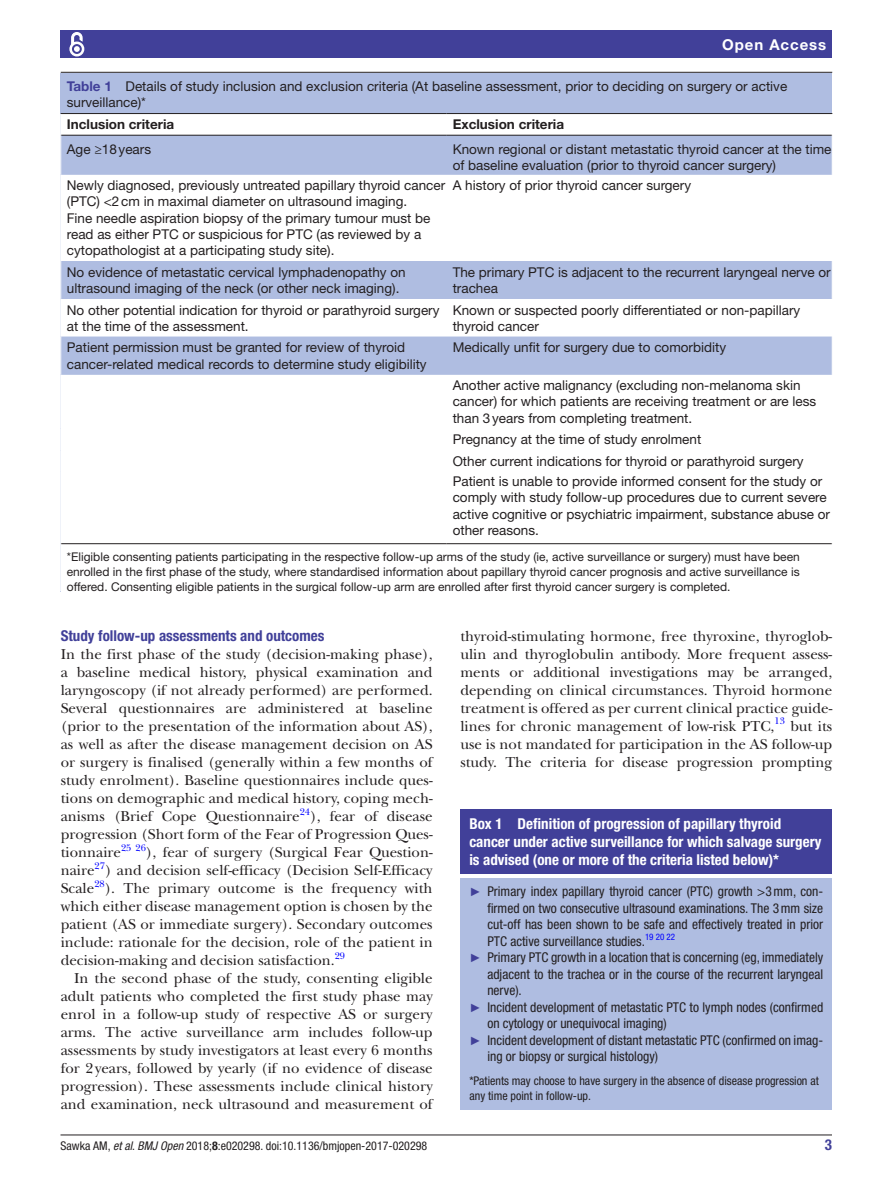
<style>
.page{position:relative;width:893px;height:1191px;background:#fff}
.page>*{position:absolute;margin:0;border:0;box-sizing:border-box;transform-origin:0 0}
.t1{font:15px/18px "New Baskerville";color:#231f20;text-align:justify}
.t2{font:700 condensed 15px/18px "Helvetica Neue LT Std";color:#fff}
.t3{font:700 condensed 15px "Helvetica Neue LT Std";color:#414099}
.t4{font:700 15px "Helvetica Neue LT Std";letter-spacing:.065em;color:#fff}
.t5{font:13.5px/16.2px "Helvetica Neue LT Std";color:#231f20}
.t6{font:condensed 13.5px "Helvetica Neue LT Std";color:#231f20}
.t7{font:700 13.5px "Helvetica Neue LT Std";color:#231f20}
.t8{font:12px/15px "Helvetica Neue LT Std";color:#231f20;text-align:justify}
.t9{font:condensed 12px/15px "Helvetica Neue LT Std";color:#231f20}
.t10{font:9.9px "New Baskerville";color:#00f}
.s1{font-weight:700;color:#414099}
.s2{font-family:"Arial";font-stretch:normal;font-size:12px;color:#414099}
.s3{font-style:italic}
.s4{font-weight:700}
</style>
<div class="page">
<hr style="left:61px;top:1134px;width:771px;height:1px;background:#231f20">
<div style="left:61px;top:31px;width:771px;height:27px;background:#414099"></div>
<svg style="left:69px;top:32px;width:16px;height:25px"></svg>
<div style="left:61px;top:73px;width:771px;height:518px;background:#afbde1"></div>
<hr style="left:61px;top:72px;width:771px;height:1px;background:#231f20">
<div style="left:61px;top:114px;width:771px;height:476px;background:#fff"></div>
<svg style="left:61px;top:136px;width:771px;height:238px;fill:#fff"></svg>
<hr style="left:61px;top:113px;width:386px;height:1px;background:#231f20">
<hr style="left:61px;top:135px;width:386px;height:1px;background:#231f20">
<hr style="left:447px;top:113px;width:385px;height:1px;background:#231f20">
<hr style="left:447px;top:135px;width:385px;height:1px;background:#231f20">
<hr style="left:61px;top:543px;width:386px;height:1px;background:#231f20">
<hr style="left:447px;top:543px;width:385px;height:1px;background:#231f20">
<svg style="left:60px;top:114px;width:1px;height:21px"></svg>
<svg style="left:60px;top:428px;width:1px;height:44px"></svg>
<hr style="left:61px;top:590px;width:771px;height:2px;background:#fff">
<div style="left:460px;top:809px;width:372px;height:64px;background:#414099"></div>
<div style="left:460px;top:877px;width:372px;height:232px;background:#afbde1"></div>
<p class="t4" style="left:722px;top:35px;width:106px">Open Access</p>
<p class="t5" style="left:67px;top:77px;width:722px"><span class="s1">Table 1</span> Details of study inclusion and exclusion criteria (At baseline assessment, prior to deciding on surgery or active surveillance)*</p>
<p class="t7" style="left:67px;top:116px;width:109px">Inclusion criteria</p>
<p class="t7" style="left:453px;top:116px;width:113px">Exclusion criteria</p>
<p class="t5" style="left:67px;top:141px;width:86px">Age ≥18years</p>
<p class="t5" style="left:453px;top:141px;width:380px">Known regional or distant metastatic thyroid cancer at the time of baseline evaluation (prior to thyroid cancer surgery)</p>
<p class="t5" style="left:67px;top:177px;width:380px">Newly diagnosed, previously untreated papillary thyroid cancer (PTC) &lt;2cm in maximal diameter on ultrasound imaging.<br>Fine needle aspiration biopsy of the primary tumour must be read as either PTC or suspicious for PTC (as reviewed by a cytopathologist at a participating study site).</p>
<p class="t5" style="left:453px;top:177px;width:240px">A history of prior thyroid cancer surgery</p>
<p class="t5" style="left:67px;top:263px;width:340px">No evidence of metastatic cervical lymphadenopathy on ultrasound imaging of the neck (or other neck imaging).</p>
<p class="t5" style="left:453px;top:263px;width:380px">The primary PTC is adjacent to the recurrent laryngeal nerve or trachea</p>
<p class="t5" style="left:67px;top:301px;width:374px">No other potential indication for thyroid or parathyroid surgery at the time of the assessment.</p>
<p class="t5" style="left:453px;top:301px;width:349px">Known or suspected poorly differentiated or non-papillary thyroid cancer</p>
<p class="t5" style="left:67px;top:339px;width:361px">Patient permission must be granted for review of thyroid cancer-related medical records to determine study eligibility</p>
<p class="t5" style="left:453px;top:339px;width:275px">Medically unfit for surgery due to comorbidity</p>
<p class="t5" style="left:453px;top:377px;width:365px">Another active malignancy (excluding non-melanoma skin cancer) for which patients are receiving treatment or are less than 3years from completing treatment.</p>
<p class="t5" style="left:453px;top:428px;width:352px;line-height:21.6px">Pregnancy at the time of study enrolment<br>Other current indications for thyroid or parathyroid surgery</p>
<p class="t5" style="left:453px;top:473px;width:379px">Patient is unable to provide informed consent for the study or comply with study follow-up procedures due to current severe active cognitive or psychiatric impairment, substance abuse or other reasons.</p>
<p class="t8" style="left:67px;top:549px;width:734px">*Eligible consenting patients participating in the respective follow-up arms of the study (ie, active surveillance or surgery) must have been enrolled in the first phase of the study, where standardised information about papillary thyroid cancer prognosis and active surveillance is offered. Consenting eligible patients in the surgical follow-up arm are enrolled after first thyroid cancer surgery is completed.</p>
<p class="t3" style="left:61px;top:627px;width:265px">Study follow-up assessments and outcomes</p>
<p class="t1" style="left:61px;top:645px;width:373px">In the first phase of the study (decision-making phase), a baseline medical history, physical examination and laryngoscopy (if not already performed) are performed.<br>Several questionnaires are administered at baseline (prior to the presentation of the information about AS), as well as after the disease management decision on AS or surgery is finalised (generally within a few months of study enrolment). Baseline questionnaires include ques&shy;tions on demographic and medical history, coping mech&shy;anisms (Brief Cope Questionnaire<sup>24</sup>), fear of disease progression (Short form of the Fear of Progression Ques&shy;tionnaire</p>
<p class="t10" style="left:121px;top:841px;width:26px">25 26</p>
<p class="t1" style="left:146px;top:843px;width:288px">), fear of surgery (Surgical Fear Question-</p>
<p class="t10" style="left:95px;top:859px;width:12px">27</p>
<p class="t1" style="left:105px;top:861px;width:329px">) and decision self-efficacy (Decision Self-Efficacy</p>
<p class="t1" style="left:61px;top:861px;width:35px">naire</p>
<p class="t1" style="left:61px;top:879px;width:35px">Scale</p>
<p class="t10" style="left:94px;top:877px;width:12px">28</p>
<p class="t1" style="left:61px;top:879px;width:373px;text-indent:44px">). The primary outcome is the frequency with which either disease management option is chosen by the patient (AS or immediate surgery). Secondary outcomes include: rationale for the decision, role of the patient in decision-making and decision satisfaction.</p>
<p class="t10" style="left:335px;top:949px;width:12px">29</p>
<p class="t1" style="left:61px;top:969px;width:373px;text-indent:14px">In the second phase of the study, consenting eligible adult patients who completed the first study phase may enrol in a follow-up study of respective AS or surgery arms. The active surveillance arm includes follow-up assessments by study investigators at least every 6 months for 2years, followed by yearly (if no evidence of disease progression). These assessments include clinical history and examination, neck ultrasound and measurement of</p>
<p class="t1" style="left:460px;top:627px;width:373px">thyroid-stimulating hormone, free thyroxine, thyroglob&shy;ulin and thyroglobulin antibody. More frequent assess&shy;ments or additional investigations may be arranged, depending on clinical circumstances. Thyroid hormone treatment is offered as per current clinical practice guide&shy;lines for chronic management of low-risk PTC,</p>
<p class="t10" style="left:774px;top:715px;width:12px">13</p>
<p class="t1" style="left:460px;top:717px;width:373px;text-indent:330px">but its use is not mandated for participation in the AS follow-up study. The criteria for disease progression prompting</p>
<p class="t2" style="left:469px;top:814px;width:354px">Box 1 Definition of progression of papillary thyroid cancer under active surveillance for which salvage surgery is advised (one or more of the criteria listed below)*</p>
<p class="t6" style="left:469px;top:883px;width:355px"><span class="s2">►</span> Primary index papillary thyroid cancer (PTC) growth &gt;3mm, con-</p>
<p class="t6" style="left:487px;top:900px;width:337px">firmed on two consecutive ultrasound examinations. The 3mm size</p>
<p class="t6" style="left:487px;top:916px;width:337px">cut-off has been shown to be safe and effectively treated in prior</p>
<p class="t6" style="left:487px;top:933px;width:189px">PTC active surveillance studies.<sup>19</sup> <sup>20</sup> <sup>22</sup></p>
<p class="t6" style="left:469px;top:949px;width:355px"><span class="s2">►</span> Primary PTC growth in a location that is concerning (eg, immediately</p>
<p class="t6" style="left:487px;top:966px;width:337px">adjacent to the trachea or in the course of the recurrent laryngeal</p>
<p class="t6" style="left:487px;top:982px;width:36px">nerve).</p>
<p class="t6" style="left:469px;top:999px;width:355px"><span class="s2">►</span> Incident development of metastatic PTC to lymph nodes (confirmed</p>
<p class="t6" style="left:487px;top:1015px;width:181px">on cytology or unequivocal imaging)</p>
<p class="t6" style="left:469px;top:1032px;width:355px"><span class="s2">►</span> Incident development of distant metastatic PTC (confirmed on imag-</p>
<p class="t6" style="left:487px;top:1048px;width:172px">ing or biopsy or surgical histology)</p>
<p class="t9" style="left:469px;top:1073px;width:351px">*Patients may choose to have surgery in the absence of disease progression at any time point in follow-up.</p>
<p class="t9" style="left:61px;top:1137px;width:368px">Sawka AM, <span class="s3">et al</span>. <span class="s3">BMJ Open</span> 2018;<span class="s4">8</span>:e020298. doi:10.1136/bmjopen-2017-020298</p>
<p class="t3" style="left:825px;top:1135px;width:9px">3</p>
</div>
